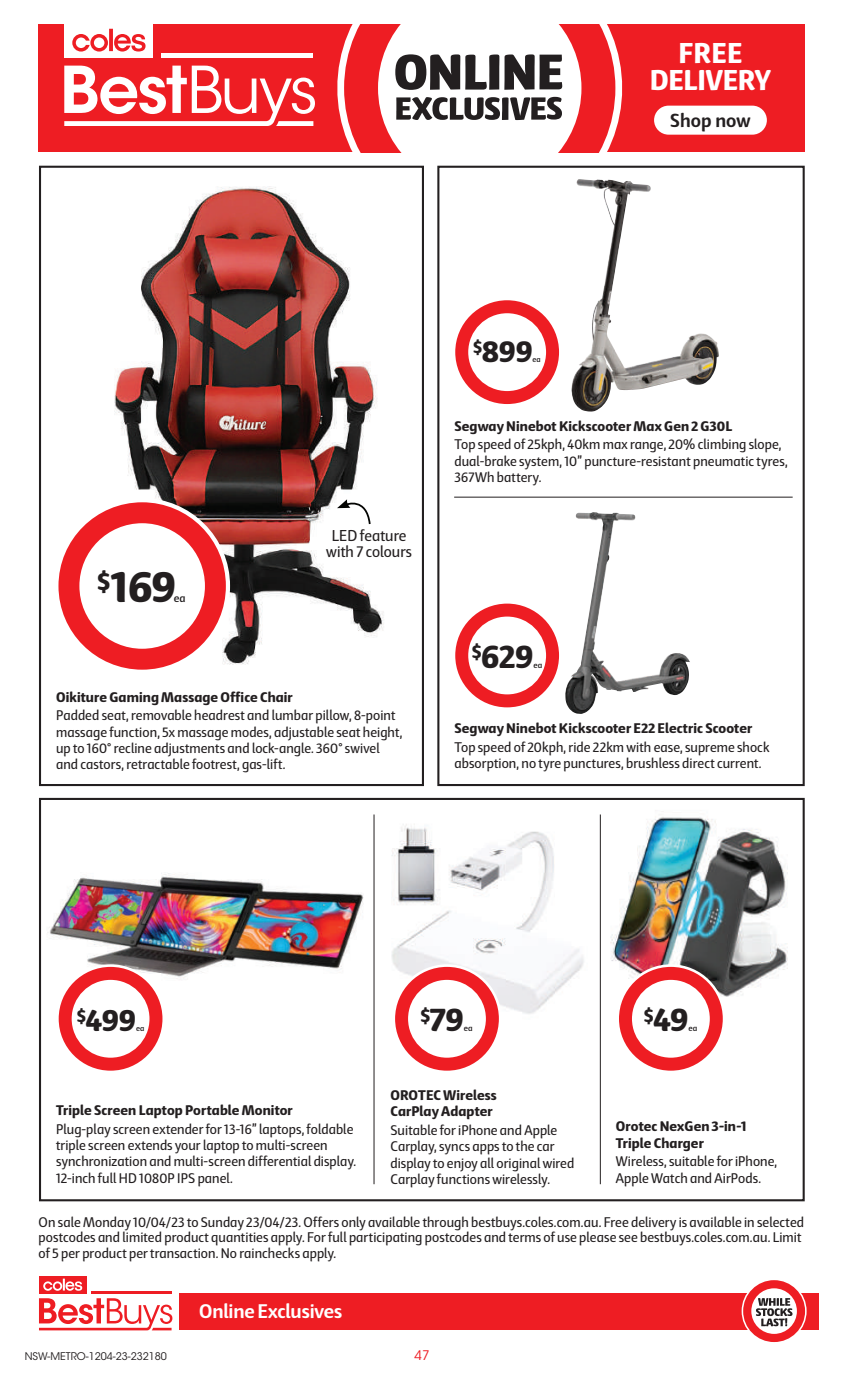
<style>
.page{position:relative;width:844px;height:1385px;background:#fff}
.page>*{position:absolute;margin:0;border:0;box-sizing:border-box;transform-origin:0 0}
.t1{font:800 45.15px "Coles Haptic";color:#231f20}
.t2{font:800 33.77px "Coles Haptic";color:#231f20}
.t3{font:800 31.68px "Coles Haptic";color:#231f20}
.t4{font:800 31.15px "Coles Haptic";color:#231f20}
.t5{font:800 29.57px/26.9px "Coles Haptic";letter-spacing:-.01em;color:#fff;text-align:center}
.t6{font:700 20.3px "Coles Haptic";letter-spacing:-.005em;color:#fff}
.t7{font:700 19.6px "Coles Haptic";color:#231f20}
.t8{font:16.28px/16.3px "Coles Haptic";color:#231f20;text-align:center}
.t9{font:14.35px/16.3px "Coles Haptic";letter-spacing:.005em;color:#231f20}
.t10{font:800 14.35px/16.3px "Coles Haptic";letter-spacing:.005em;color:#231f20}
.t11{font:13.12px "ITC Avant Garde Std";color:#ee1d23}
.t12{font:700 11.55px "Coles Haptic Semi";color:#231f20}
.t13{font:10.5px "ITC Avant Garde Std";color:#231f20}
.t14{font:700 8.58px "Coles Haptic Semi";color:#231f20}
.t15{font:700 8.22px "Coles Haptic Semi";color:#231f20}
.t16{font:700 8.05px "Coles Haptic Semi";color:#231f20}
</style>
<div class="page">
<img style="left:571px;top:179px;width:148px;height:233px">
<img style="left:565px;top:512px;width:125px;height:201px">
<img style="left:114px;top:186px;width:270px;height:479px">
<img style="left:610px;top:801px;width:195px;height:208px">
<img style="left:391px;top:814px;width:209px;height:211px">
<img style="left:47px;top:873px;width:317px;height:106px">
<svg style="left:455px;top:603px;width:104px;height:104px"></svg>
<svg style="left:56px;top:964px;width:109px;height:109px"></svg>
<svg style="left:59px;top:966px;width:103px;height:104px"></svg>
<svg style="left:455px;top:300px;width:104px;height:104px"></svg>
<svg style="left:618px;top:966px;width:104px;height:104px"></svg>
<svg style="left:392px;top:964px;width:109px;height:109px"></svg>
<svg style="left:395px;top:966px;width:103px;height:104px"></svg>
<svg style="left:58px;top:502px;width:168px;height:167px"></svg>
<svg style="left:337px;top:496px;width:34px;height:30px"></svg>
<hr style="left:373px;top:814px;width:1px;height:369px;background:#231f20">
<hr style="left:454px;top:496px;width:338px;height:1px;background:#231f20">
<hr style="left:600px;top:814px;width:1px;height:369px;background:#231f20">
<div style="left:39px;top:166px;width:385px;height:620px;border:2px solid #231f20"></div>
<div style="left:437px;top:166px;width:367px;height:620px;border:2px solid #231f20"></div>
<div style="left:39px;top:797px;width:765px;height:403px;border:2px solid #231f20"></div>
<div style="left:39px;top:25px;width:765px;height:127px;background:#ee1d23"></div>
<svg style="left:337px;top:25px;width:285px;height:127px"></svg>
<svg style="left:64px;top:66px;width:251px;height:60px"></svg>
<hr style="left:161px;top:53px;width:152px;height:4px;background:#fff">
<div style="left:65px;top:25px;width:88px;height:32px;background:#fff"></div>
<svg style="left:72px;top:34px;width:36px;height:18px"></svg>
<svg style="left:109px;top:29px;width:4px;height:22px"></svg>
<svg style="left:114px;top:34px;width:31px;height:18px"></svg>
<div style="left:654px;top:106px;width:112px;height:29px;background:#fff;border-radius:15px"></div>
<div style="left:180px;top:1292px;width:639px;height:37px;background:#ee1d23"></div>
<svg style="left:39px;top:1298px;width:133px;height:31px"></svg>
<hr style="left:91px;top:1290px;width:80px;height:3px;background:#ee1d23">
<div style="left:39px;top:1275px;width:47px;height:18px;background:#ee1d23"></div>
<svg style="left:43px;top:1278px;width:39px;height:12px"></svg>
<svg style="left:741px;top:1278px;width:65px;height:64px"></svg>
<div style="left:743px;top:1279px;width:61px;height:62px;border:8px solid #ee1d23;border-radius:50%"></div>
<svg style="left:755px;top:1297px;width:37px;height:28px"></svg>
<h3 class="t4" style="left:473px;top:332px;width:61px"><sup>$</sup>899</h3>
<p class="t16" style="left:532px;top:355px;width:10px">ea</p>
<h3 class="t5" style="left:649px;top:39px;width:123px">FREE<br>DELIVERY</h3>
<h3 class="t7" style="left:670px;top:108px;width:82px">Shop now</h3>
<h1 class="t1" style="left:97px;top:559px;width:80px"><sup>$</sup>169</h1>
<p class="t12" style="left:174px;top:591px;width:13px">ea</p>
<p class="t8" style="left:326px;top:527px;width:87px">LED feature with 7 colours</p>
<p class="t10" style="left:56px;top:688px;width:238px">Oikiture Gaming Massage Office Chair</p>
<p class="t9" style="left:56px;top:707px;width:347px">Padded seat, removable headrest and lumbar pillow, 8-point massage function, 5x massage modes, adjustable seat height, up to 160° recline adjustments and lock-angle. 360° swivel and castors, retractable footrest, gas-lift.</p>
<p class="t10" style="left:454px;top:417px;width:279px">Segway Ninebot Kickscooter Max Gen 2 G30L</p>
<p class="t9" style="left:454px;top:436px;width:334px">Top speed of 25kph, 40km max range, 20% climbing slope, dual-brake system, 10” puncture-resistant pneumatic tyres,<br>367Wh battery.</p>
<h2 class="t2" style="left:472px;top:635px;width:63px"><sup>$</sup>629</h2>
<p class="t14" style="left:533px;top:659px;width:10px">ea</p>
<p class="t10" style="left:454px;top:720px;width:299px">Segway Ninebot Kickscooter E22 Electric Scooter</p>
<p class="t9" style="left:454px;top:739px;width:316px">Top speed of 20kph, ride 22km with ease, supreme shock absorption, no tyre punctures, brushless direct current.</p>
<h3 class="t3" style="left:77px;top:1000px;width:61px"><sup>$</sup>499</h3>
<p class="t15" style="left:136px;top:1023px;width:10px">ea</p>
<h2 class="t2" style="left:420px;top:998px;width:45px"><sup>$</sup>79</h2>
<p class="t14" style="left:463px;top:1022px;width:10px">ea</p>
<h2 class="t2" style="left:643px;top:998px;width:46px"><sup>$</sup>49</h2>
<p class="t14" style="left:688px;top:1022px;width:10px">ea</p>
<p class="t10" style="left:56px;top:1101px;width:238px">Triple Screen Laptop Portable Monitor</p>
<p class="t9" style="left:56px;top:1120px;width:301px">Plug-play screen extender for 13-16” laptops, foldable triple screen extends your laptop to multi-screen synchronization and multi-screen differential display.<br>12-inch full HD 1080P IPS panel.</p>
<p class="t10" style="left:390px;top:1086px;width:108px">OROTEC Wireless<br>CarPlay Adapter</p>
<p class="t9" style="left:390px;top:1121px;width:185px">Suitable for iPhone and Apple<br>Carplay, syncs apps to the car display to enjoy all original wired<br>Carplay functions wirelessly.</p>
<p class="t10" style="left:615px;top:1117px;width:132px">Orotec NexGen 3-in-1<br>Triple Charger</p>
<p class="t9" style="left:615px;top:1153px;width:163px">Wireless, suitable for iPhone,<br>Apple Watch and AirPods.</p>
<p class="t9" style="left:39px;top:1214px;width:766px;line-height:15.2px">On sale Monday 10/04/23 to Sunday 23/04/23. Offers only available through bestbuys.coles.com.au. Free delivery is available in selected postcodes and limited product quantities apply. For full participating postcodes and terms of use please see bestbuys.coles.com.au. Limit of 5 per product per transaction. No rainchecks apply.</p>
<h3 class="t6" style="left:199px;top:1298px;width:144px">Online Exclusives</h3>
<p class="t13" style="left:25px;top:1349px;width:144px">NSW-METRO-1204-23-232180</p>
<p class="t11" style="left:414px;top:1346px;width:17px">47</p>
</div>
